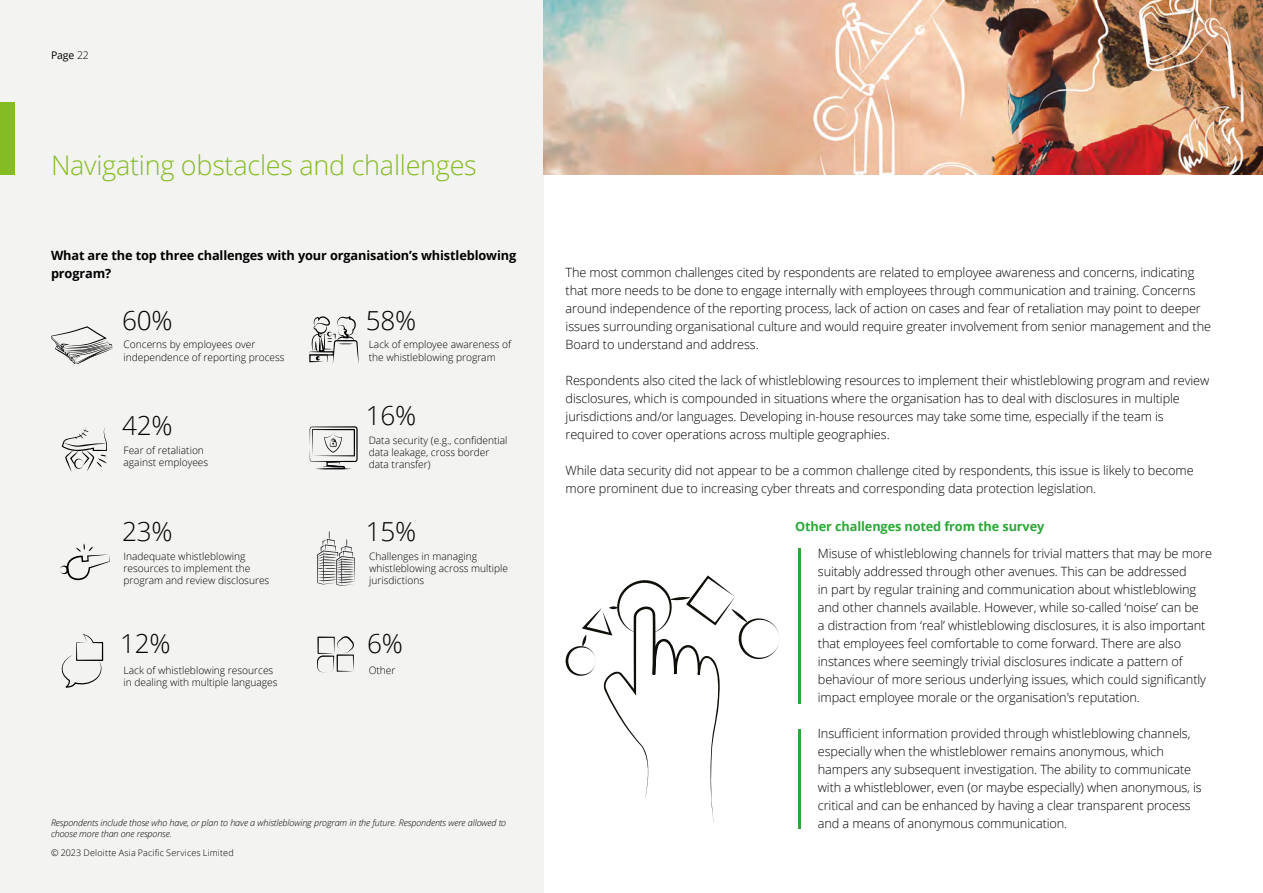
<style>
.page{position:relative;width:1263px;height:893px;background:#fff}
.page>*{position:absolute;margin:0;border:0;box-sizing:border-box;transform-origin:0 0}
.t1{font:300 27px "Open Sans";letter-spacing:-.01em;color:#85bc22}
.t2{font:300 26.25px "Open Sans";letter-spacing:-.01em;color:#010101}
.t3{font:300 12.75px/18px "Open Sans";letter-spacing:-.01em;color:#000}
.t4{font:700 12.75px/18px "Open Sans";letter-spacing:-.01em;color:#000}
.t5{font:700 12.75px "Open Sans";letter-spacing:-.01em;color:#2ba835}
.t6{font:10.5px "Open Sans";color:#000}
.t7{font:300 10.2px/12.3px "Open Sans";color:#000}
.t8{font:italic 300 9px/10.8px "Open Sans";letter-spacing:-.01em;color:#000}
.t9{font:300 9px "Open Sans";letter-spacing:.015em;color:#000}
.s1{font-weight:300}
</style>
<div class="page">
<div style="left:0;top:0;width:544px;height:893px;background:#f3f3f2"></div>
<img style="left:544px;top:0;width:719px;height:175px">
<div style="left:0;top:103px;width:15px;height:72px;background:#85bc22"></div>
<svg style="left:51px;top:326px;width:62px;height:38px"></svg>
<svg style="left:309px;top:316px;width:50px;height:48px"></svg>
<svg style="left:62px;top:427px;width:45px;height:45px"></svg>
<svg style="left:60px;top:543px;width:50px;height:38px"></svg>
<svg style="left:317px;top:530px;width:38px;height:56px"></svg>
<svg style="left:309px;top:426px;width:49px;height:44px"></svg>
<svg style="left:61px;top:634px;width:42px;height:54px"></svg>
<svg style="left:317px;top:636px;width:37px;height:36px"></svg>
<svg style="left:566px;top:575px;width:213px;height:249px"></svg>
<hr style="left:798px;top:549px;width:3px;height:155px;background:#2ba835">
<hr style="left:798px;top:729px;width:3px;height:100px;background:#2ba835">
<p class="t6" style="left:51px;top:48px;width:39px">Page <span class="s1">22</span></p>
<h1 class="t1" style="left:51px;top:146px;width:427px">Navigating obstacles and challenges</h1>
<p class="t4" style="left:51px;top:246px;width:467px">What are the top three challenges with your organisation’s whistleblowing program?</p>
<h2 class="t2" style="left:122px;top:302px;width:52px">60%</h2>
<p class="t7" style="left:124px;top:338px;width:163px">Concerns by employees over independence of reporting process</p>
<h2 class="t2" style="left:366px;top:302px;width:52px">58%</h2>
<p class="t7" style="left:369px;top:338px;width:144px">Lack of employee awareness of the whistleblowing program</p>
<h2 class="t2" style="left:122px;top:408px;width:52px">42%</h2>
<p class="t7" style="left:124px;top:444px;width:86px">Fear of retaliation against employees</p>
<h2 class="t2" style="left:122px;top:514px;width:52px">23%</h2>
<p class="t7" style="left:124px;top:549px;width:147px">Inadequate whistleblowing resources to implement the program and review disclosures</p>
<h2 class="t2" style="left:120px;top:626px;width:52px">12%</h2>
<p class="t7" style="left:124px;top:663px;width:155px">Lack of whistleblowing resources in dealing with multiple languages</p>
<h2 class="t2" style="left:366px;top:397px;width:52px">16%</h2>
<p class="t7" style="left:369px;top:434px;width:140px">Data security (e.g., confidential data leakage, cross border data transfer)</p>
<h2 class="t2" style="left:366px;top:513px;width:52px">15%</h2>
<p class="t7" style="left:369px;top:549px;width:140px">Challenges in managing whistleblowing across multiple jurisdictions</p>
<h2 class="t2" style="left:367px;top:626px;width:37px">6%</h2>
<p class="t7" style="left:369px;top:663px;width:28px">Other</p>
<p class="t8" style="left:51px;top:817px;width:457px">Respondents include those who have, or plan to have a whistleblowing program in the future. Respondents were allowed to choose more than one response.</p>
<p class="t9" style="left:51px;top:847px;width:184px">© 2023 Deloitte Asia Pacific Services Limited</p>
<p class="t3" style="left:566px;top:263px;width:647px">The most common challenges cited by respondents are related to employee awareness and concerns, indicating that more needs to be done to engage internally with employees through communication and training. Concerns around independence of the reporting process, lack of action on cases and fear of retaliation may point to deeper issues surrounding organisational culture and would require greater involvement from senior management and the Board to understand and address.</p>
<p class="t3" style="left:566px;top:371px;width:645px">Respondents also cited the lack of whistleblowing resources to implement their whistleblowing program and review disclosures, which is compounded in situations where the organisation has to deal with disclosures in multiple jurisdictions and/or languages. Developing in-house resources may take some time, especially if the team is required to cover operations across multiple geographies.</p>
<p class="t3" style="left:566px;top:461px;width:630px">While data security did not appear to be a common challenge cited by respondents, this issue is likely to become more prominent due to increasing cyber threats and corresponding data protection legislation.</p>
<p class="t5" style="left:795px;top:517px;width:251px">Other challenges noted from the survey</p>
<p class="t3" style="left:818px;top:544px;width:396px">Misuse of whistleblowing channels for trivial matters that may be more suitably addressed through other avenues. This can be addressed<br>in part by regular training and communication about whistleblowing and other channels available. However, while so-called ‘noise’ can be<br>a distraction from ‘real’ whistleblowing disclosures, it is also important that employees feel comfortable to come forward. There are also instances where seemingly trivial disclosures indicate a pattern of behaviour of more serious underlying issues, which could significantly impact employee morale or the organisation's reputation.</p>
<p class="t3" style="left:818px;top:724px;width:385px">Insufficient information provided through whistleblowing channels, especially when the whistleblower remains anonymous, which hampers any subsequent investigation. The ability to communicate with a whistleblower, even (or maybe especially) when anonymous, is critical and can be enhanced by having a clear transparent process and a means of anonymous communication.</p>
</div>
